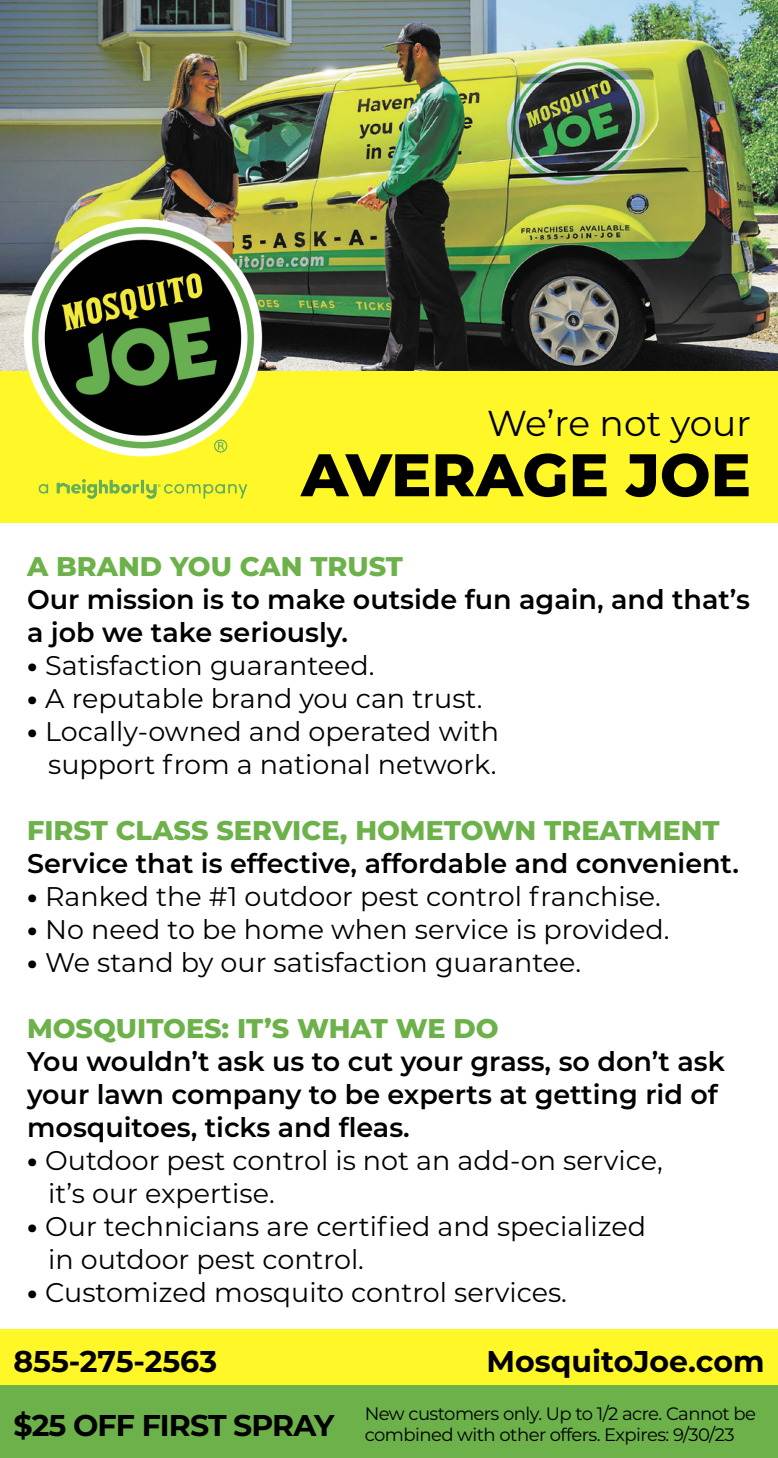
<style>
.page{position:relative;width:778px;height:1458px;background:#fff}
.page>*{position:absolute;margin:0;border:0;box-sizing:border-box;transform-origin:0 0}
.t1{font:800 60px "Montserrat";color:#000}
.t2{font:36px "Montserrat";color:#000}
.t3{font:700 30px "Montserrat";letter-spacing:-.005em;color:#000}
.t4{font:700 30px "Montserrat";letter-spacing:-.03em;color:#000}
.t5{font:27px/33px "Montserrat";color:#000}
.t6{font:600 27px/33px "Montserrat";color:#000}
.t7{font:800 27px "Montserrat";color:#6cb149}
.t8{font:18px/21.6px "Montserrat";letter-spacing:-.03em;color:#000}
.s1{font-weight:800}
</style>
<div class="page">
<img style="left:0;top:0;width:778px;height:372px">
<div style="left:0;top:372px;width:778px;height:151px;background:#fff728"></div>
<img style="left:0;top:210px;width:297px;height:289px">
<div style="left:0;top:1329px;width:778px;height:56px;background:#fff728"></div>
<div style="left:0;top:1385px;width:778px;height:73px;background:#6cb149"></div>
<p class="t2" style="left:487px;top:399px;width:265px">We’re not your</p>
<p class="t1" style="left:301px;top:431px;width:451px">AVERAGE JOE</p>
<p class="t7" style="left:27px;top:547px;width:377px">A BRAND YOU CAN TRUST</p>
<p class="t6" style="left:27px;top:582px;width:724px">Our mission is to make outside fun again, and that’s a job we take seriously.</p>
<p class="t5" style="left:27px;top:648px;width:349px"><span class="s1">•</span> Satisfaction guaranteed.</p>
<p class="t5" style="left:27px;top:681px;width:457px"><span class="s1">•</span> A reputable brand you can trust.</p>
<p class="t5" style="left:27px;top:714px;width:473px;text-align:right"><span class="s1">•</span> Locally-owned and operated with support from a national network.</p>
<p class="t7" style="left:27px;top:811px;width:694px">FIRST CLASS SERVICE, HOMETOWN TREATMENT</p>
<p class="t6" style="left:27px;top:846px;width:713px">Service that is effective, affordable and convenient.</p>
<p class="t5" style="left:27px;top:879px;width:635px"><span class="s1">•</span> Ranked the #1 outdoor pest control franchise.</p>
<p class="t5" style="left:27px;top:912px;width:644px"><span class="s1">•</span> No need to be home when service is provided.</p>
<p class="t5" style="left:27px;top:945px;width:556px"><span class="s1">•</span> We stand by our satisfaction guarantee.</p>
<p class="t7" style="left:27px;top:1009px;width:473px">MOSQUITOES: IT’S WHAT WE DO</p>
<p class="t6" style="left:27px;top:1044px;width:699px">You wouldn’t ask us to cut your grass, so don’t ask your lawn company to be experts at getting rid of mosquitoes, ticks and fleas.</p>
<p class="t5" style="left:48px;top:1143px;width:616px;text-indent:-21px"><span class="s1">•</span> Outdoor pest control is not an add-on service, it’s our expertise.</p>
<p class="t5" style="left:48px;top:1209px;width:599px;text-indent:-21px"><span class="s1">•</span> Our technicians are certified and specialized in outdoor pest control.</p>
<p class="t5" style="left:27px;top:1275px;width:541px"><span class="s1">•</span> Customized mosquito control services.</p>
<p class="t3" style="left:14px;top:1340px;width:205px">855-275-2563</p>
<p class="t3" style="left:486px;top:1340px;width:279px">MosquitoJoe.com</p>
<p class="t4" style="left:14px;top:1404px;width:322px">$25 OFF FIRST SPRAY</p>
<p class="t8" style="left:364px;top:1402px;width:393px">New customers only. Up to 1/2 acre. Cannot be combined with other offers. Expires: 9/30/23</p>
</div>
